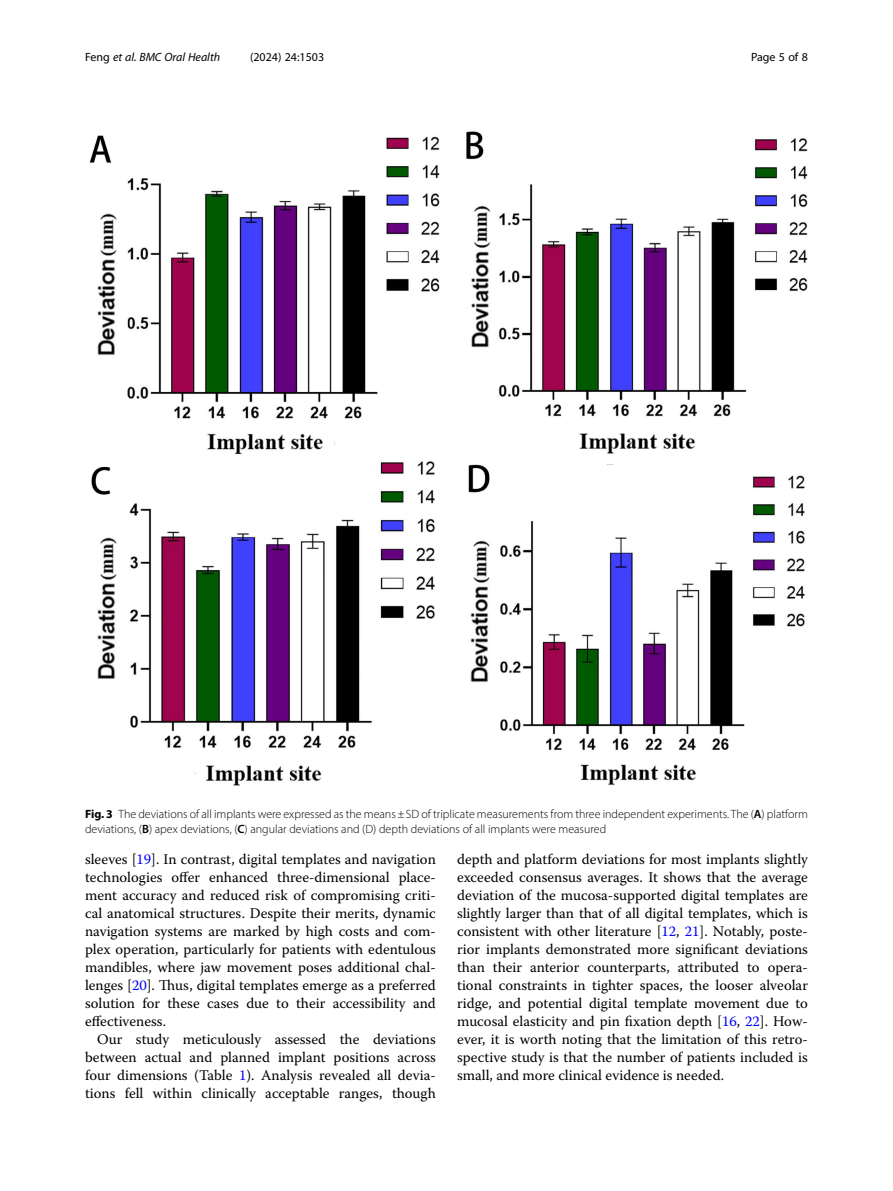
<style>
.page{position:relative;width:893px;height:1191px;background:#fff}
.page>*{position:absolute;margin:0;border:0;box-sizing:border-box;transform-origin:0 0}
.Body_Text_Indent{font:14.7px/18px "Warnock Pro";color:#000;text-align:justify}
.Body_Text{font:14.7px/18px "Warnock Pro";color:#000;text-align:justify}
.Figure_Caption{font:300 12px/15px "Myriad Pro";color:#000}
.t1{font:italic 12px "Myriad Pro";color:#000}
.t2{font:12px "Myriad Pro";color:#000}
.s1{font-style:normal}
.s2{font-weight:700}
.s3{font-weight:600}
.s4{color:#00f}
</style>
<div class="page">
<img style="left:89px;top:131px;width:719px;height:655px">
<p class="t1" style="left:85px;top:50px;width:137px"><span class="s1">Feng</span> et al. BMC Oral Health</p>
<p class="t2" style="left:250px;top:50px;width:76px">(2024) 24:1503</p>
<p class="t2" style="left:751px;top:50px;width:58px">Page 5 of 8</p>
<p class="Figure_Caption" style="left:85px;top:806px;width:724px"><span class="s2">Fig. 3</span> The deviations of all implants were expressed as the means±SD of triplicate measurements from three independent experiments. The (<span class="s3">A</span>) platform deviations, (<span class="s3">B</span>) apex deviations, (<span class="s3">C</span>) angular deviations and (D) depth deviations of all implants were measured</p>
<p class="Body_Text" style="left:85px;top:850px;width:352px">sleeves [<span class="s4">19</span>]. In contrast, digital templates and navigation technologies offer enhanced three-dimensional place&shy;ment accuracy and reduced risk of compromising criti&shy;cal anatomical structures. Despite their merits, dynamic navigation systems are marked by high costs and com&shy;plex operation, particularly for patients with edentulous mandibles, where jaw movement poses additional chal&shy;lenges [<span class="s4">20</span>]. Thus, digital templates emerge as a preferred solution for these cases due to their accessibility and effectiveness.</p>
<p class="Body_Text_Indent" style="left:85px;top:1030px;width:352px;text-indent:12px">Our study meticulously assessed the deviations between actual and planned implant positions across four dimensions (Table <span class="s4">1</span>). Analysis revealed all devia&shy;tions fell within clinically acceptable ranges, though</p>
<p class="Body_Text_Indent" style="left:457px;top:850px;width:352px">depth and platform deviations for most implants slightly exceeded consensus averages. It shows that the average deviation of the mucosa-supported digital templates are slightly larger than that of all digital templates, which is consistent with other literature [<span class="s4">12</span>, <span class="s4">21</span>]. Notably, poste&shy;rior implants demonstrated more significant deviations than their anterior counterparts, attributed to opera&shy;tional constraints in tighter spaces, the looser alveolar ridge, and potential digital template movement due to mucosal elasticity and pin fixation depth [<span class="s4">16</span>, <span class="s4">22</span>]. How&shy;ever, it is worth noting that the limitation of this retro&shy;spective study is that the number of patients included is small, and more clinical evidence is needed.</p>
</div>
